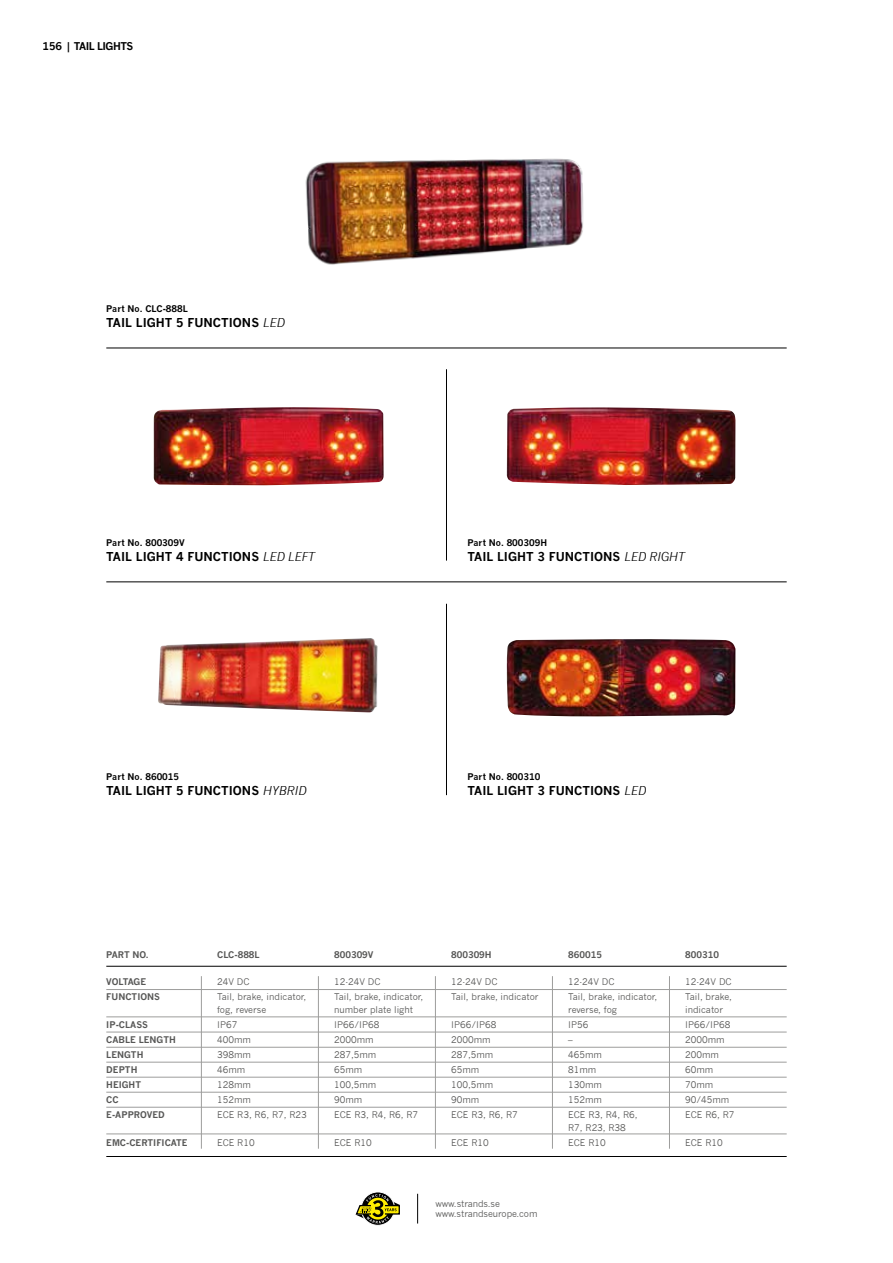
<style>
.page{position:relative;width:893px;height:1263px;background:#fff}
.page>*{position:absolute;margin:0;border:0;box-sizing:border-box;transform-origin:0 0}
.t1{font:700 12px "News Gothic";color:#000}
.t2{font:700 10.5px "News Gothic";letter-spacing:-.05em;color:#000}
.t3{font:9px/15px "News Gothic";color:#575756}
.t4{font:700 9px/15px "News Gothic";color:#575756}
.t5{font:700 9px "News Gothic";color:#000}
.s1{font-weight:400;font-style:italic}
</style>
<div class="page">
<svg style="left:361px;top:1192px;width:34px;height:33px"></svg>
<div style="left:361px;top:1191px;width:34px;height:35px;border:1px solid #fff;border-radius:50%"></div>
<svg style="left:356px;top:1194px;width:44px;height:29px"></svg>
<svg style="left:417px;top:1194px;width:1px;height:29px"></svg>
<hr style="left:106px;top:1156px;width:681px;height:1px;background:#000">
<hr style="left:106px;top:966px;width:681px;height:1px;background:#000">
<hr style="left:318px;top:976px;width:1px;height:173px;background:#9d9d9c">
<hr style="left:201px;top:976px;width:1px;height:173px;background:#9d9d9c">
<hr style="left:106px;top:1062px;width:681px;height:1px;background:#9d9d9c">
<hr style="left:106px;top:1092px;width:681px;height:1px;background:#9d9d9c">
<hr style="left:106px;top:1134px;width:681px;height:1px;background:#9d9d9c">
<hr style="left:106px;top:1107px;width:681px;height:1px;background:#9d9d9c">
<hr style="left:106px;top:1077px;width:681px;height:1px;background:#9d9d9c">
<hr style="left:106px;top:1047px;width:681px;height:1px;background:#9d9d9c">
<hr style="left:106px;top:1032px;width:681px;height:1px;background:#9d9d9c">
<hr style="left:106px;top:1016px;width:681px;height:1px;background:#9d9d9c">
<hr style="left:106px;top:989px;width:681px;height:1px;background:#9d9d9c">
<hr style="left:435px;top:976px;width:1px;height:173px;background:#9d9d9c">
<hr style="left:552px;top:976px;width:1px;height:173px;background:#9d9d9c">
<hr style="left:669px;top:976px;width:1px;height:173px;background:#9d9d9c">
<img style="left:507px;top:639px;width:228px;height:77px">
<img style="left:158px;top:638px;width:220px;height:74px">
<img style="left:507px;top:407px;width:228px;height:78px">
<img style="left:154px;top:407px;width:230px;height:78px">
<hr style="left:446px;top:369px;width:1px;height:192px;background:#000">
<hr style="left:106px;top:348px;width:681px;height:1px;background:#000">
<hr style="left:446px;top:604px;width:1px;height:191px;background:#000">
<hr style="left:106px;top:582px;width:681px;height:1px;background:#000">
<img style="left:305px;top:158px;width:279px;height:107px">
<p class="t2" style="left:43px;top:40px;width:92px">156 | TAIL LIGHTS</p>
<p class="t5" style="left:106px;top:303px;width:83px">Part No. CLC-888L</p>
<h1 class="t1" style="left:106px;top:315px;width:180px">TAIL LIGHT 5 FUNCTIONS <span class="s1">LED</span></h1>
<p class="t5" style="left:106px;top:537px;width:80px">Part No. 800309V</p>
<h1 class="t1" style="left:106px;top:549px;width:210px">TAIL LIGHT 4 FUNCTIONS <span class="s1">LED LEFT</span></h1>
<p class="t5" style="left:468px;top:537px;width:81px">Part No. 800309H</p>
<h1 class="t1" style="left:468px;top:549px;width:218px">TAIL LIGHT 3 FUNCTIONS <span class="s1">LED RIGHT</span></h1>
<p class="t5" style="left:106px;top:771px;width:74px">Part No. 860015</p>
<h1 class="t1" style="left:106px;top:783px;width:202px">TAIL LIGHT 5 FUNCTIONS <span class="s1">HYBRID</span></h1>
<p class="t5" style="left:468px;top:771px;width:74px">Part No. 800310</p>
<h1 class="t1" style="left:468px;top:783px;width:180px">TAIL LIGHT 3 FUNCTIONS <span class="s1">LED</span></h1>
<p class="t4" style="left:106px;top:947px;width:44px">PART NO.</p>
<p class="t4" style="left:106px;top:974px;width:55px">VOLTAGE<br>FUNCTIONS</p>
<p class="t4" style="left:106px;top:1017px;width:71px">IP-CLASS<br>CABLE LENGTH<br>LENGTH<br>DEPTH<br>HEIGHT<br>CC<br>E-APPROVED</p>
<p class="t4" style="left:106px;top:1135px;width:83px">EMC-CERTIFICATE</p>
<p class="t4" style="left:217px;top:947px;width:44px">CLC-888L</p>
<p class="t3" style="left:217px;top:974px;width:91px">24V DC<br>Tail, brake, indicator,</p>
<p class="t3" style="left:217px;top:1002px;width:91px">fog, reverse<br>IP67<br>400mm<br>398mm<br>46mm<br>128mm<br>152mm<br>ECE R3, R6, R7, R23</p>
<p class="t3" style="left:217px;top:1135px;width:39px">ECE R10</p>
<p class="t4" style="left:334px;top:947px;width:41px">800309V</p>
<p class="t3" style="left:334px;top:974px;width:91px">12-24V DC<br>Tail, brake, indicator,</p>
<p class="t3" style="left:334px;top:1002px;width:85px">number plate light<br>IP66/IP68<br>2000mm<br>287,5mm<br>65mm<br>100,5mm<br>90mm<br>ECE R3, R4, R6, R7</p>
<p class="t3" style="left:334px;top:1135px;width:39px">ECE R10</p>
<p class="t4" style="left:451px;top:947px;width:42px">800309H</p>
<p class="t3" style="left:451px;top:974px;width:89px">12-24V DC<br>Tail, brake, indicator</p>
<p class="t3" style="left:451px;top:1017px;width:68px">IP66/IP68<br>2000mm<br>287,5mm<br>65mm<br>100,5mm<br>90mm<br>ECE R3, R6, R7</p>
<p class="t3" style="left:451px;top:1135px;width:39px">ECE R10</p>
<p class="t3" style="left:435px;top:1198px;width:104px;line-height:10.5px">www.strands.se www.strandseurope.com</p>
<p class="t4" style="left:568px;top:947px;width:35px">860015</p>
<p class="t3" style="left:568px;top:974px;width:91px">12-24V DC<br>Tail, brake, indicator,</p>
<p class="t3" style="left:568px;top:1002px;width:71px">reverse, fog<br>IP56<br>–<br>465mm<br>81mm<br>130mm<br>152mm<br>ECE R3, R4, R6,</p>
<p class="t3" style="left:568px;top:1120px;width:59px">R7, R23, R38<br>ECE R10</p>
<p class="t4" style="left:685px;top:947px;width:35px">800310</p>
<p class="t3" style="left:685px;top:974px;width:48px">12-24V DC<br>Tail, brake,</p>
<p class="t3" style="left:685px;top:1002px;width:51px">indicator<br>IP66/IP68<br>2000mm<br>200mm<br>60mm<br>70mm<br>90/45mm<br>ECE R6, R7</p>
<p class="t3" style="left:685px;top:1135px;width:39px">ECE R10</p>
</div>
